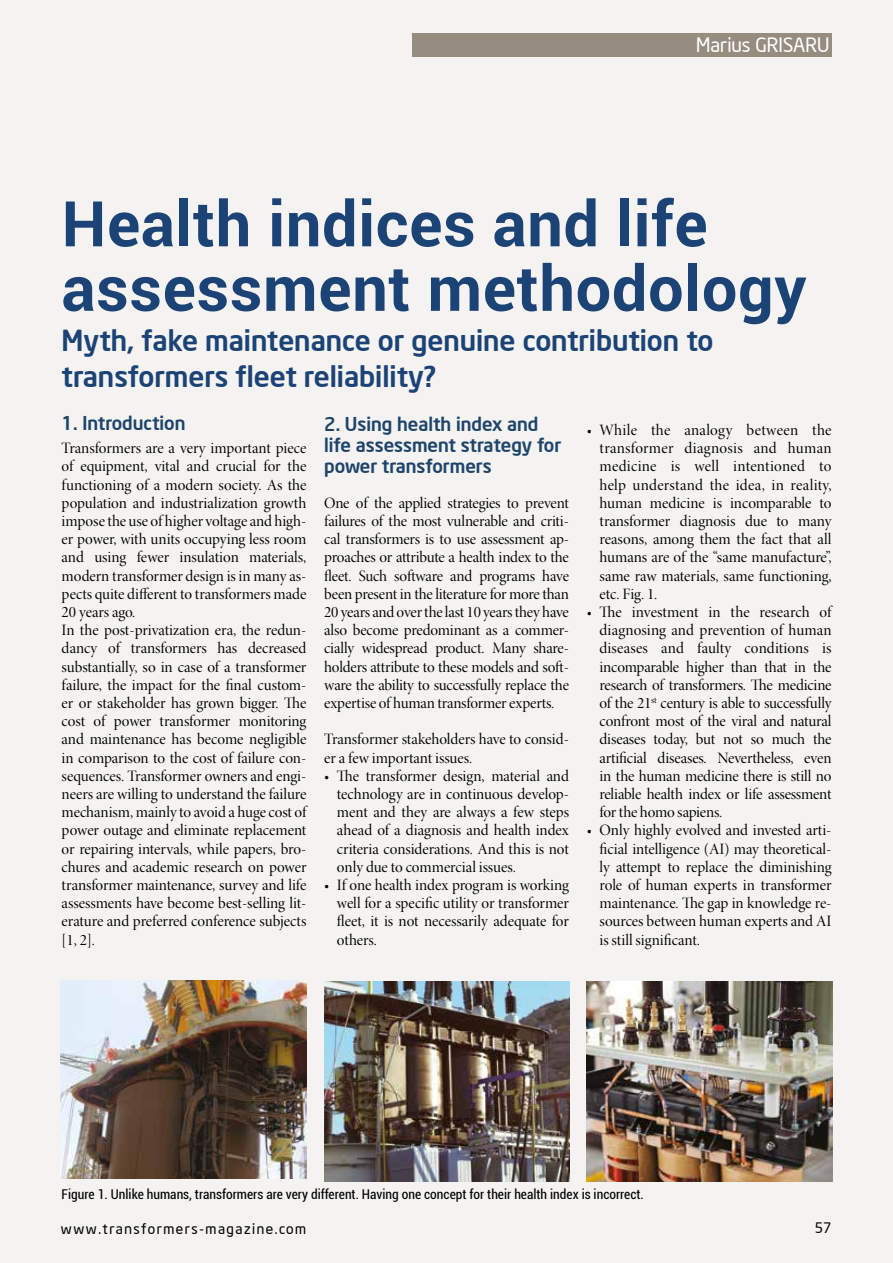
<style>
.page{position:relative;width:893px;height:1263px;background:#f4f3f1}
.page>*{position:absolute;margin:0;border:0;box-sizing:border-box;transform-origin:0 0}
.t1{font:700 63px/64.5px "Roboto";letter-spacing:.01em;color:#1c4375}
.t2{font:500 28.5px/36px "Neo Sans Intel";color:#1c4375}
.t3{font:19.5px "Neo Sans Intel";color:#fff}
.t4{font:500 18.75px/21px "Neo Sans Intel";color:#1e446a}
.t5{font:15.9px/18.1px "Minion Pro Disp";letter-spacing:-.005em;color:#000;text-align:justify}
.t6{font:14.25px "Neo Sans Intel";letter-spacing:.11em;color:#000}
.t7{font:condensed 13.5px "Roboto";color:#000}
</style>
<div class="page">
<img style="left:61px;top:981px;width:245px;height:198px">
<img style="left:324px;top:981px;width:245px;height:200px">
<img style="left:587px;top:981px;width:245px;height:200px">
<div style="left:412px;top:33px;width:419px;height:24px;background:#968c80"></div>
<p class="t3" style="left:696px;top:33px;width:135px">Marius GRISARU</p>
<h1 class="t1" style="left:62px;top:189px;width:746px">Health indices and life assessment methodology</h1>
<h2 class="t2" style="left:62px;top:322px;width:653px">Myth, fake maintenance or genuine contribution to transformers fleet reliability?</h2>
<p class="t4" style="left:62px;top:412px;width:125px">1. Introduction</p>
<p class="t5" style="left:62px;top:439px;width:246px;text-align:left">Transformers are a very important piece of equipment, vital and crucial for the functioning of a modern society. As the population and industrialization growth impose the use of higher voltage and high&shy;er power, with units occupying less room and using fewer insulation materials, modern transformer design is in many as&shy;pects quite different to transformers made 20 years ago.<br>In the post-privatization era, the redun&shy;dancy of transformers has decreased substantially, so in case of a transformer failure, the impact for the final custom&shy;er or stakeholder has grown bigger. The cost of power transformer monitoring and maintenance has become negligible in comparison to the cost of failure con&shy;sequences. Transformer owners and engi&shy;neers are willing to understand the failure mechanism, mainly to avoid a huge cost of power outage and eliminate replacement or repairing intervals, while papers, bro&shy;chures and academic research on power transformer maintenance, survey and life assessments have become best-selling lit&shy;erature and preferred conference subjects [1, 2].</p>
<p class="t4" style="left:324px;top:413px;width:239px">2. Using health index and life assessment strategy for power transformers</p>
<p class="t5" style="left:324px;top:494px;width:246px">One of the applied strategies to prevent failures of the most vulnerable and criti&shy;cal transformers is to use assessment ap&shy;proaches or attribute a health index to the fleet. Such software and programs have been present in the literature for more than 20 years and over the last 10 years they have also become predominant as a commer&shy;cially widespread product. Many share&shy;holders attribute to these models and soft&shy;ware the ability to successfully replace the expertise of human transformer experts.</p>
<p class="t5" style="left:324px;top:731px;width:246px">Transformer stakeholders have to consid&shy;er a few important issues.</p>
<p class="t5" style="left:337px;top:767px;width:234px;text-indent:-13px">• The transformer design, material and technology are in continuous develop&shy;ment and they are always a few steps ahead of a diagnosis and health index criteria considerations. And this is not only due to commercial issues.</p>
<p class="t5" style="left:337px;top:876px;width:234px;text-indent:-13px">• If one health index program is working well for a specific utility or transformer fleet, it is not necessarily adequate for others.</p>
<p class="t5" style="left:599px;top:421px;width:234px;text-indent:-13px">• While the analogy between the transformer diagnosis and human medicine is well intentioned to help understand the idea, in reality, human medicine is incomparable to transformer diagnosis due to many reasons, among them the fact that all humans are of the “same manufacture”, same raw materials, same functioning, etc. Fig. 1.</p>
<p class="t5" style="left:599px;top:603px;width:234px;text-indent:-13px">• The investment in the research of diagnosing and prevention of human diseases and faulty conditions is incomparable higher than that in the research of transformers. The medicine of the 21<sup>st</sup> century is able to successfully confront most of the viral and natural diseases today, but not so much the artificial diseases. Nevertheless, even in the human medicine there is still no reliable health index or life assessment for the homo sapiens.</p>
<p class="t5" style="left:599px;top:822px;width:234px;text-indent:-13px">• Only highly evolved and invested arti&shy;ficial intelligence (AI) may theoretical&shy;ly attempt to replace the diminishing role of human experts in transformer maintenance. The gap in knowledge re&shy;sources between human experts and AI is still significant.</p>
<p class="t7" style="left:62px;top:1184px;width:584px">Figure 1. Unlike humans, transformers are very different. Having one concept for their health index is incorrect.</p>
<p class="t6" style="left:61px;top:1220px;width:247px">www.transformers-magazine.com</p>
<p class="t6" style="left:815px;top:1219px;width:18px">57</p>
</div>
